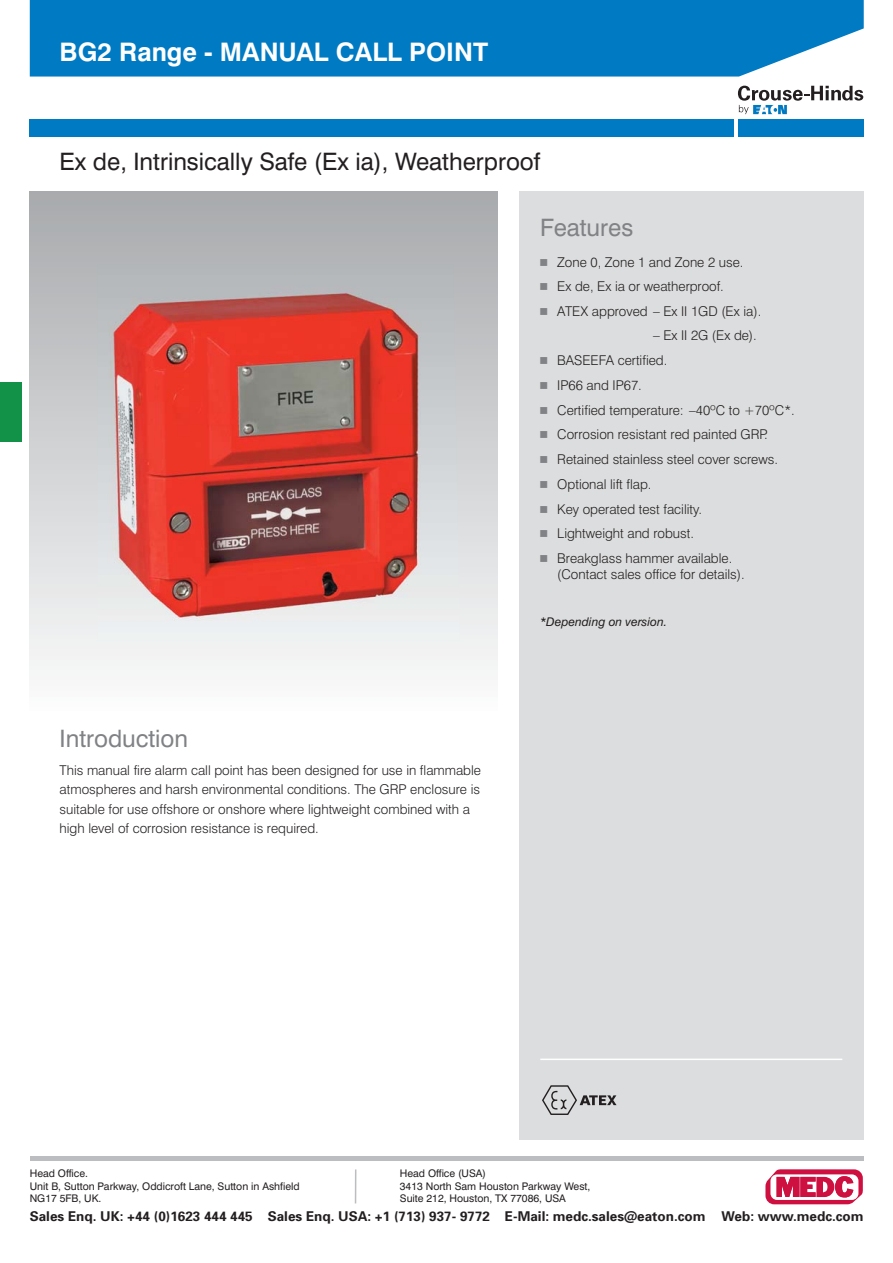
<style>
.page{position:relative;width:893px;height:1263px;background:#fff}
.page>*{position:absolute;margin:0;border:0;box-sizing:border-box;transform-origin:0 0}
.t1{font:700 25.5px "Swiss 721 BT";color:#fff}
.t2{font:24px "Swiss 721 BT";color:#231f20}
.t3{font:24px "Swiss 721 BT";color:#808285}
.t4{font:300 13.5px/19.5px "Swiss 721 BT";color:#231f20}
.t5{font:700 13.5px "Univers";color:#231f20}
.t6{font:italic 12px "Swiss 721 BT";color:#231f20}
.t7{font:10.5px/12.6px "Swiss 721 BT";color:#231f20}
.s1{font-family:"Commercial Pi BT";font-weight:400;color:#808285}
</style>
<div class="page">
<div style="left:30px;top:0;width:833px;height:77px;background:#007ac2"></div>
<svg style="left:738px;top:86px;width:125px;height:28px"></svg>
<div style="left:738px;top:119px;width:125px;height:17px;background:#007ac2"></div>
<div style="left:30px;top:119px;width:704px;height:17px;background:#007ac2"></div>
<div style="left:0;top:383px;width:21px;height:59px;background:#129149"></div>
<div style="left:519px;top:191px;width:344px;height:949px;background:#dcddde"></div>
<div style="left:30px;top:191px;width:467px;height:522px;background:linear-gradient(to bottom,#a7aaac,#fbfcfc)"></div>
<hr style="left:540px;top:1058px;width:302px;height:2px;background:#fff">
<svg style="left:542px;top:1085px;width:74px;height:30px"></svg>
<img style="left:97px;top:264px;width:363px;height:377px">
<hr style="left:355px;top:1169px;width:1px;height:34px;background:#bbbdc0">
<hr style="left:30px;top:1157px;width:833px;height:4px;background:#bbbdc0">
<svg style="left:765px;top:1169px;width:97px;height:35px"></svg>
<h1 class="t1" style="left:60px;top:43px;width:430px">BG2 Range - MANUAL CALL POINT</h1>
<h2 class="t2" style="left:60px;top:152px;width:482px">Ex de, Intrinsically Safe (Ex ia), Weatherproof</h2>
<h2 class="t3" style="left:60px;top:728px;width:130px">Introduction</h2>
<p class="t4" style="left:60px;top:761px;width:423px">This manual fire alarm call point has been designed for use in flammable atmospheres and harsh environmental conditions. The GRP enclosure is suitable for use offshore or onshore where lightweight combined with a high level of corrosion resistance is required.</p>
<h2 class="t3" style="left:540px;top:217px;width:94px">Features</h2>
<p class="t4" style="left:540px;top:253px;width:205px"><span class="s1">-</span> Zone 0, Zone 1 and Zone 2 use.</p>
<p class="t4" style="left:540px;top:277px;width:185px"><span class="s1">-</span> Ex de, Ex ia or weatherproof.</p>
<p class="t4" style="left:540px;top:302px;width:222px"><span class="s1">-</span> ATEX approved – Ex II 1GD (Ex ia).</p>
<p class="t4" style="left:653px;top:326px;width:105px">– Ex II 2G (Ex de).</p>
<p class="t4" style="left:540px;top:352px;width:128px"><span class="s1">-</span> BASEEFA certified.</p>
<p class="t4" style="left:540px;top:376px;width:103px"><span class="s1">-</span> IP66 and IP67.</p>
<p class="t4" style="left:540px;top:401px;width:256px"><span class="s1">-</span> Certified temperature: –40ºC to +70ºC*.</p>
<p class="t4" style="left:540px;top:426px;width:229px"><span class="s1">-</span> Corrosion resistant red painted GRP.</p>
<p class="t4" style="left:540px;top:450px;width:239px"><span class="s1">-</span> Retained stainless steel cover screws.</p>
<p class="t4" style="left:540px;top:475px;width:113px"><span class="s1">-</span> Optional lift flap.</p>
<p class="t4" style="left:540px;top:500px;width:163px"><span class="s1">-</span> Key operated test facility.</p>
<p class="t4" style="left:540px;top:524px;width:155px"><span class="s1">-</span> Lightweight and robust.</p>
<p class="t4" style="left:557px;top:551px;width:189px;line-height:15.6px;text-indent:-17px"><span class="s1">-</span> Breakglass hammer available. (Contact sales office for details).</p>
<p class="t6" style="left:540px;top:617px;width:128px">*Depending on version.</p>
<p class="t7" style="left:30px;top:1167px;width:271px">Head Office.<br>Unit B, Sutton Parkway, Oddicroft Lane, Sutton in Ashfield<br>NG17 5FB, UK.</p>
<p class="t7" style="left:400px;top:1167px;width:192px">Head Office (USA)<br>3413 North Sam Houston Parkway West,<br>Suite 212, Houston, TX 77086, USA</p>
<p class="t5" style="left:30px;top:1212px;width:835px">Sales Enq. UK: +44 (0)1623 444 445 Sales Enq. USA: +1 (713) 937- 9772 E-Mail: medc.sales@eaton.com Web: www.medc.com</p>
</div>
